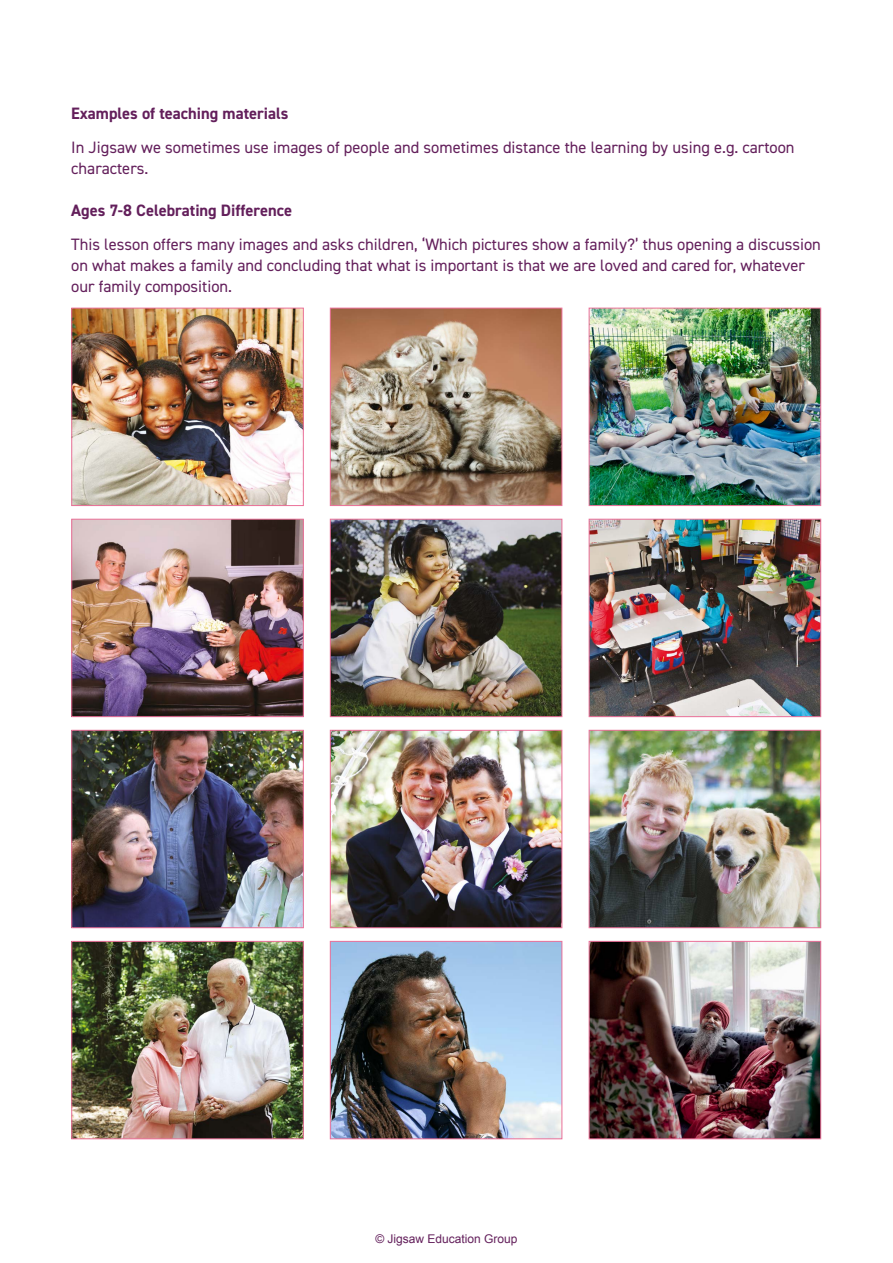
<style>
.page{position:relative;width:893px;height:1263px;background:#fff}
.page>*{position:absolute;margin:0;border:0;box-sizing:border-box;transform-origin:0 0}
.t1{font:16.5px/21px "DIN2014";color:#631f5b}
.t2{font:700 16.5px "DIN2014";color:#631f5b}
.t3{font:12px "Arial";color:#631f5b}
</style>
<div class="page">
<img style="left:73px;top:310px;width:229px;height:194px">
<div style="left:71px;top:308px;width:233px;height:198px;border:1px solid #eb729a"></div>
<img style="left:332px;top:310px;width:228px;height:194px">
<div style="left:330px;top:308px;width:232px;height:198px;border:1px solid #eb729a"></div>
<img style="left:73px;top:521px;width:229px;height:194px">
<div style="left:71px;top:519px;width:233px;height:198px;border:1px solid #eb729a"></div>
<img style="left:332px;top:521px;width:228px;height:194px">
<div style="left:330px;top:519px;width:232px;height:198px;border:1px solid #eb729a"></div>
<img style="left:73px;top:732px;width:229px;height:194px">
<div style="left:71px;top:730px;width:233px;height:198px;border:1px solid #eb729a"></div>
<img style="left:332px;top:732px;width:228px;height:194px">
<div style="left:330px;top:730px;width:232px;height:198px;border:1px solid #eb729a"></div>
<img style="left:591px;top:310px;width:228px;height:194px">
<div style="left:589px;top:308px;width:232px;height:198px;border:1px solid #eb729a"></div>
<img style="left:73px;top:943px;width:229px;height:194px">
<div style="left:71px;top:941px;width:233px;height:198px;border:1px solid #eb729a"></div>
<img style="left:591px;top:521px;width:228px;height:194px">
<div style="left:589px;top:519px;width:232px;height:198px;border:1px solid #eb729a"></div>
<img style="left:332px;top:943px;width:228px;height:194px">
<div style="left:330px;top:941px;width:232px;height:198px;border:1px solid #eb729a"></div>
<img style="left:591px;top:732px;width:228px;height:194px">
<div style="left:589px;top:730px;width:232px;height:198px;border:1px solid #eb729a"></div>
<img style="left:591px;top:943px;width:228px;height:194px">
<div style="left:589px;top:941px;width:232px;height:198px;border:1px solid #eb729a"></div>
<p class="t2" style="left:71px;top:102px;width:219px">Examples of teaching materials</p>
<p class="t1" style="left:71px;top:136px;width:725px">In Jigsaw we sometimes use images of people and sometimes distance the learning by using e.g. cartoon characters.</p>
<p class="t2" style="left:71px;top:200px;width:222px">Ages 7-8 Celebrating Difference</p>
<p class="t1" style="left:71px;top:233px;width:751px">This lesson offers many images and asks children, ‘Which pictures show a family?’ thus opening a discussion on what makes a family and concluding that what is important is that we are loved and cared for, whatever our family composition.</p>
<p class="t3" style="left:375px;top:1230px;width:144px">© Jigsaw Education Group</p>
</div>
